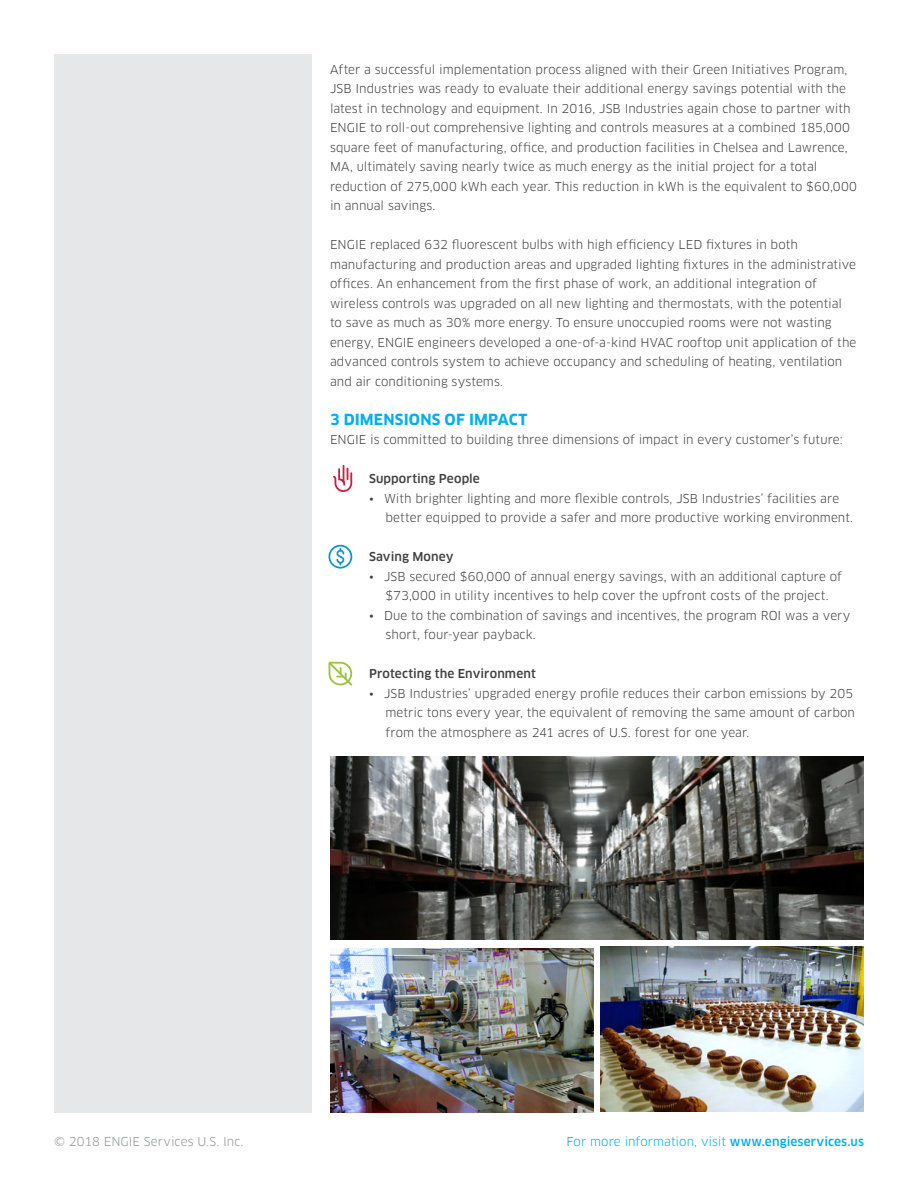
<style>
.page{position:relative;width:918px;height:1188px;background:#fff}
.page>*{position:absolute;margin:0;border:0;box-sizing:border-box;transform-origin:0 0}
.t1{font:700 15px "Clan OT";letter-spacing:.01em;color:#00aeef}
.t2{font:12px/19.5px "Clan OT";letter-spacing:.005em;color:#414042}
.t3{font:500 12px "Clan OT";letter-spacing:.01em;color:#414042}
.t4{font:12px "Clan OT";color:#00aeef}
.t5{font:12px "Clan OT";letter-spacing:.005em;color:#939598}
.s1{font-weight:500}
</style>
<div class="page">
<div style="left:54px;top:54px;width:258px;height:1059px;background:#e6e7e8"></div>
<svg style="left:328px;top:545px;width:24px;height:24px"></svg>
<svg style="left:329px;top:662px;width:23px;height:24px"></svg>
<img style="left:330px;top:949px;width:263px;height:164px">
<img style="left:601px;top:947px;width:263px;height:165px">
<img style="left:330px;top:756px;width:534px;height:184px">
<svg style="left:333px;top:465px;width:19px;height:27px"></svg>
<p class="t2" style="left:330px;top:59px;width:529px">After a successful implementation process aligned with their Green Initiatives Program, JSB Industries was ready to evaluate their additional energy savings potential with the latest in technology and equipment. In 2016, JSB Industries again chose to partner with ENGIE to roll-out comprehensive lighting and controls measures at a combined 185,000 square feet of manufacturing, office, and production facilities in Chelsea and Lawrence, MA, ultimately saving nearly twice as much energy as the initial project for a total reduction of 275,000 kWh each year. This reduction in kWh is the equivalent to $60,000 in annual savings.</p>
<p class="t2" style="left:330px;top:235px;width:528px">ENGIE replaced 632 fluorescent bulbs with high efficiency LED fixtures in both manufacturing and production areas and upgraded lighting fixtures in the administrative offices. An enhancement from the first phase of work, an additional integration of wireless controls was upgraded on all new lighting and thermostats, with the potential to save as much as 30% more energy. To ensure unoccupied rooms were not wasting energy, ENGIE engineers developed a one-of-a-kind HVAC rooftop unit application of the advanced controls system to achieve occupancy and scheduling of heating, ventilation and air conditioning systems.</p>
<p class="t1" style="left:330px;top:410px;width:199px">3 DIMENSIONS OF IMPACT</p>
<p class="t2" style="left:330px;top:430px;width:514px">ENGIE is committed to building three dimensions of impact in every customer’s future:</p>
<p class="t3" style="left:369px;top:472px;width:112px">Supporting People</p>
<p class="t2" style="left:386px;top:488px;width:469px;text-indent:-16px">• With brighter lighting and more flexible controls, JSB Industries’ facilities are better equipped to provide a safer and more productive working environment.</p>
<p class="t3" style="left:369px;top:550px;width:86px">Saving Money</p>
<p class="t2" style="left:369px;top:566px;width:474px;text-align:center">• JSB secured $60,000 of annual energy savings, with an additional capture of $73,000 in utility incentives to help cover the upfront costs of the project.</p>
<p class="t2" style="left:386px;top:605px;width:466px;text-indent:-16px">• Due to the combination of savings and incentives, the program ROI was a very short, four-year payback.</p>
<p class="t3" style="left:369px;top:667px;width:168px">Protecting the Environment</p>
<p class="t2" style="left:386px;top:683px;width:471px;text-indent:-16px">• JSB Industries’ upgraded energy profile reduces their carbon emissions by 205 metric tons every year, the equivalent of removing the same amount of carbon from the atmosphere as 241 acres of U.S. forest for one year.</p>
<p class="t5" style="left:54px;top:1134px;width:191px">© 2018 ENGIE Services U.S. Inc.</p>
<p class="t4" style="left:566px;top:1134px;width:299px">For more information, visit <span class="s1">www.engieservices.us</span></p>
</div>
